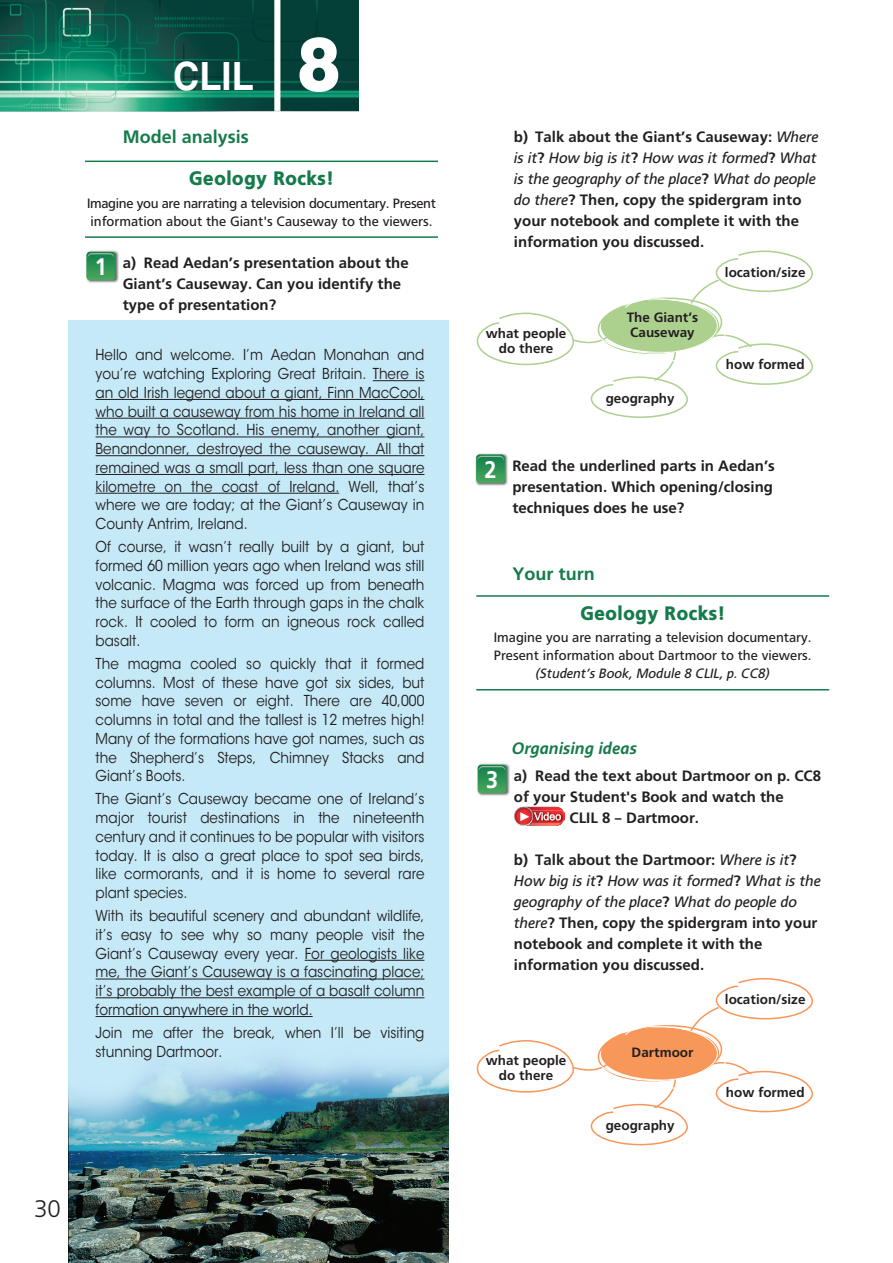
<style>
.page{position:relative;width:893px;height:1263px;background:#fff}
.page>*{position:absolute;margin:0;border:0;box-sizing:border-box;transform-origin:0 0}
.t1{font:700 39px "Helvetica LT Std";color:#fff;scale:.93 1}
.t2{font:700 24px "PF Catalog";color:#fff;scale:.9 1}
.t3{font:300 24px "PF Catalog";color:#231f20}
.t4{font:900 19.5px "PF Catalog";color:#167b4a;scale:.95 1}
.t5{font:700 18px "PF Catalog";color:#167b4a}
.t6{font:italic 700 16.5px "PF Catalog";color:#167b4a}
.t7{font:15px/18.8px "ITC Avant Garde Std";color:#231f20;text-align:justify;scale:.9 1}
.t8{font:700 15px/21px "PF Catalog";color:#231f20}
.t9{font:700 13.5px/15px "PF Catalog";color:#231f20;text-align:center}
.t10{font:13.5px/18px "PF Catalog";letter-spacing:-.02em;color:#231f20}
.t11{font:13.5px/18px "PF Catalog";color:#231f20}
.t12{font:italic 13.5px "PF Catalog";color:#231f20}
.s1{font-weight:900;font-size:75px}
.s2{font-weight:400;font-style:italic}
</style>
<div class="page">
<img style="left:68px;top:320px;width:380px;height:943px">
<img style="left:0;top:0;width:358px;height:112px">
<hr style="left:85px;top:161px;width:353px;height:1px;background:#167b4a">
<hr style="left:85px;top:236px;width:353px;height:2px;background:#167b4a">
<hr style="left:476px;top:595px;width:353px;height:2px;background:#167b4a">
<hr style="left:476px;top:689px;width:353px;height:1px;background:#167b4a">
<img style="left:477px;top:763px;width:33px;height:33px">
<svg style="left:478px;top:765px;width:28px;height:28px"></svg>
<img style="left:479px;top:766px;width:26px;height:6px">
<svg style="left:514px;top:807px;width:52px;height:19px"></svg>
<img style="left:475px;top:453px;width:33px;height:33px">
<svg style="left:476px;top:455px;width:29px;height:28px"></svg>
<img style="left:477px;top:456px;width:27px;height:5px">
<img style="left:86px;top:250px;width:33px;height:33px">
<svg style="left:87px;top:252px;width:28px;height:28px"></svg>
<img style="left:88px;top:253px;width:26px;height:6px">
<hr style="left:373px;top:380px;width:51px;height:1px;background:#231f20">
<hr style="left:96px;top:399px;width:328px;height:1px;background:#231f20">
<hr style="left:96px;top:418px;width:328px;height:1px;background:#231f20">
<hr style="left:96px;top:437px;width:328px;height:1px;background:#231f20">
<hr style="left:96px;top:455px;width:328px;height:1px;background:#231f20">
<hr style="left:96px;top:474px;width:328px;height:1px;background:#231f20">
<hr style="left:96px;top:493px;width:243px;height:1px;background:#231f20">
<hr style="left:305px;top:960px;width:119px;height:1px;background:#231f20">
<hr style="left:96px;top:979px;width:328px;height:1px;background:#231f20">
<hr style="left:96px;top:997px;width:328px;height:1px;background:#231f20">
<hr style="left:96px;top:1016px;width:217px;height:1px;background:#231f20">
<svg style="left:476px;top:250px;width:337px;height:168px"></svg>
<svg style="left:476px;top:978px;width:337px;height:168px"></svg>
<h1 class="t1" style="left:173px;top:62px;width:181px">CLIL <span class="s1">8</span></h1>
<p class="t5" style="left:123px;top:126px;width:128px">Model analysis</p>
<h3 class="t4" style="left:189px;top:167px;width:154px">Geology Rocks!</h3>
<p class="t10" style="left:87px;top:194px;width:351px">Imagine you are narrating a television documentary. Present information about the Giant's Causeway to the viewers.</p>
<h2 class="t2" style="left:95px;top:253px;width:15px">1</h2>
<p class="t8" style="left:123px;top:253px;width:288px">a) Read Aedan’s presentation about the<br>Giant’s Causeway. Can you identify the type of presentation?</p>
<p class="t7" style="left:96px;top:347px;width:367px">Hello and welcome. I’m Aedan Monahan and you’re watching Exploring Great Britain. There is an old Irish legend about a giant, Finn MacCool, who built a causeway from his home in Ireland all the way to Scotland. His enemy, another giant, Benandonner, destroyed the causeway. All that remained was a small part, less than one square kilometre on the coast of Ireland. Well, that’s where we are today; at the Giant’s Causeway in County Antrim, Ireland.</p>
<p class="t7" style="left:96px;top:539px;width:367px">Of course, it wasn’t really built by a giant, but formed 60 million years ago when Ireland was still volcanic. Magma was forced up from beneath the surface of the Earth through gaps in the chalk rock. It cooled to form an igneous rock called basalt.</p>
<p class="t7" style="left:96px;top:655px;width:367px">The magma cooled so quickly that it formed columns. Most of these have got six sides, but some have seven or eight. There are 40,000 columns in total and the tallest is 12 metres high!<br>Many of the formations have got names, such as the Shepherd’s Steps, Chimney Stacks and Giant’s Boots.</p>
<p class="t7" style="left:96px;top:791px;width:367px">The Giant’s Causeway became one of Ireland’s major tourist destinations in the nineteenth century and it continues to be popular with visitors today. It is also a great place to spot sea birds, like cormorants, and it is home to several rare plant species.</p>
<p class="t7" style="left:96px;top:908px;width:367px">With its beautiful scenery and abundant wildlife, it’s easy to see why so many people visit the Giant’s Causeway every year. For geologists like me, the Giant’s Causeway is a fascinating place; it’s probably the best example of a basalt column formation anywhere in the world.</p>
<p class="t7" style="left:96px;top:1024px;width:367px">Join me after the break, when I’ll be visiting stunning Dartmoor.</p>
<h2 class="t3" style="left:34px;top:1195px;width:28px">30</h2>
<p class="t8" style="left:514px;top:126px;width:306px">b) Talk about the Giant’s Causeway: <span class="s2">Where is it</span>? <span class="s2">How big is it</span>? <span class="s2">How was it formed</span>? <span class="s2">What is the geography of the place</span>? <span class="s2">What do people do there</span>? Then, copy the spidergram into your notebook and complete it with the information you discussed.</p>
<p class="t9" style="left:486px;top:326px;width:82px">what people do there</p>
<p class="t9" style="left:627px;top:310px;width:73px;text-align:left">The Giant’s<br>Causeway</p>
<p class="t9" style="left:606px;top:390px;width:71px">geography</p>
<p class="t9" style="left:725px;top:264px;width:82px">location/size</p>
<p class="t9" style="left:726px;top:357px;width:80px">how formed</p>
<h2 class="t2" style="left:485px;top:456px;width:15px">2</h2>
<p class="t8" style="left:512px;top:455px;width:264px">Read the underlined parts in Aedan’s presentation. Which opening/closing techniques does he use?</p>
<p class="t5" style="left:512px;top:563px;width:84px">Your turn</p>
<h3 class="t4" style="left:580px;top:602px;width:154px">Geology Rocks!</h3>
<p class="t11" style="left:494px;top:629px;width:319px">Imagine you are narrating a television documentary.<br>Present information about Dartmoor to the viewers.</p>
<p class="t12" style="left:536px;top:666px;width:235px">(Student’s Book, Module 8 CLIL, p. CC8)</p>
<h2 class="t2" style="left:486px;top:766px;width:15px">3</h2>
<p class="t6" style="left:512px;top:738px;width:127px">Organising ideas</p>
<p class="t8" style="left:514px;top:765px;width:309px">a) Read the text about Dartmoor on p. CC8</p>
<p class="t8" style="left:514px;top:786px;width:271px">of your Student's Book and watch the</p>
<p class="t8" style="left:570px;top:807px;width:131px">CLIL 8 – Dartmoor.</p>
<p class="t8" style="left:514px;top:849px;width:308px">b) Talk about the Dartmoor: <span class="s2">Where is it</span>?<br><span class="s2">How big is it</span>? <span class="s2">How was it formed</span>? <span class="s2">What is the geography of the place</span>? <span class="s2">What do people do there</span>? Then, copy the spidergram into your notebook and complete it with the information you discussed.</p>
<p class="t9" style="left:725px;top:992px;width:82px">location/size</p>
<p class="t9" style="left:486px;top:1053px;width:82px">what people do there</p>
<p class="t9" style="left:632px;top:1045px;width:63px">Dartmoor</p>
<p class="t9" style="left:606px;top:1118px;width:71px">geography</p>
<p class="t9" style="left:726px;top:1085px;width:80px">how formed</p>
</div>
